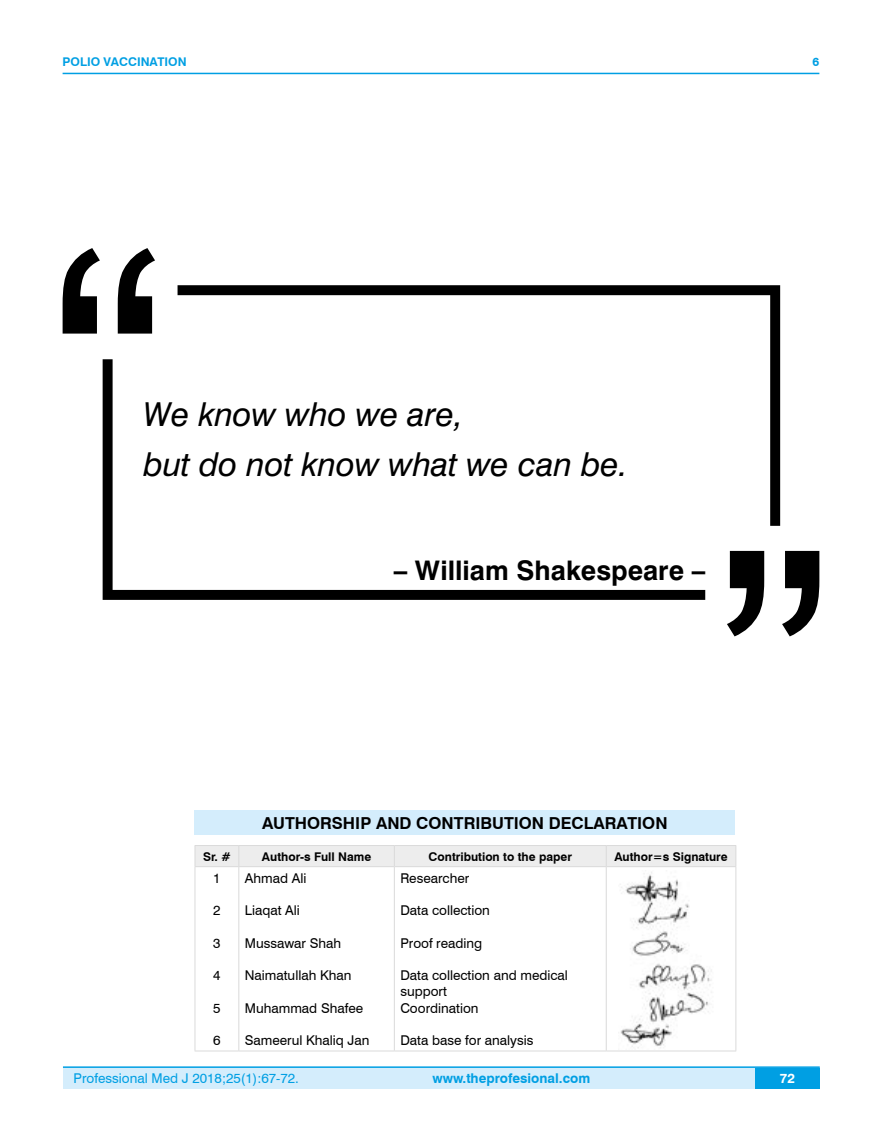
<style>
.page{position:relative;width:882px;height:1145px;background:#fff}
.page>*{position:absolute;margin:0;border:0;box-sizing:border-box;transform-origin:0 0}
.t1{font:365.1px "Arial";color:#000}
.t2{font:italic 33px "Swiss 721 BT";color:#000}
.t3{font:700 27px "Swiss 721 BT";color:#000}
.t4{font:700 16.5px "Swiss 721 BT";color:#000}
.t5{font:13.5px/16.2px "Swiss 721 BT";color:#000}
.t6{font:13.5px "Swiss 721 BT";color:#009fe3}
.t7{font:700 13.5px "Swiss 721 BT";color:#009fe3}
.t8{font:700 13.5px "Swiss 721 BT";color:#fff}
.t9{font:700 12px "Swiss 721 BT";color:#000}
.t10{font:700 12px "Swiss 721 BT";color:#009fe3}
</style>
<div class="page">
<div style="left:63px;top:1067px;width:756px;height:21px;background:#d4edfc"></div>
<hr style="left:63px;top:1066px;width:756px;height:2px;background:#009fe3">
<div style="left:754px;top:1068px;width:65px;height:20px;background:#009fe3"></div>
<hr style="left:63px;top:73px;width:756px;height:1px;background:#009fe3">
<div style="left:194px;top:810px;width:540px;height:24px;background:#d4edfc"></div>
<div style="left:194px;top:845px;width:542px;height:21px;background:#ededed"></div>
<hr style="left:194px;top:866px;width:45px;height:1px;background:#dadada">
<hr style="left:194px;top:867px;width:1px;height:183px;background:#dadada">
<hr style="left:239px;top:866px;width:155px;height:1px;background:#dadada">
<hr style="left:238px;top:867px;width:1px;height:183px;background:#dadada">
<hr style="left:394px;top:866px;width:212px;height:1px;background:#dadada">
<hr style="left:394px;top:867px;width:1px;height:183px;background:#dadada">
<hr style="left:606px;top:866px;width:129px;height:1px;background:#dadada">
<hr style="left:605px;top:867px;width:1px;height:183px;background:#dadada">
<hr style="left:735px;top:867px;width:1px;height:183px;background:#dadada">
<hr style="left:194px;top:1050px;width:45px;height:1px;background:#dadada">
<hr style="left:239px;top:1050px;width:155px;height:1px;background:#dadada">
<hr style="left:394px;top:1050px;width:212px;height:1px;background:#dadada">
<hr style="left:606px;top:1050px;width:129px;height:1px;background:#dadada">
<img style="left:620px;top:872px;width:92px;height:176px">
<svg style="left:177px;top:285px;width:602px;height:241px"></svg>
<svg style="left:103px;top:359px;width:602px;height:241px"></svg>
<p class="t10" style="left:63px;top:53px;width:125px">POLIO VACCINATION</p>
<p class="t10" style="left:812px;top:53px;width:8px">6</p>
<h1 class="t1" style="left:48px;top:134px;width:123px">“</h1>
<h2 class="t2" style="left:143px;top:392px;width:321px">We know who we are,</h2>
<h2 class="t2" style="left:143px;top:441px;width:485px">but do not know what we can be.</h2>
<h3 class="t3" style="left:393px;top:551px;width:313px">– William Shakespeare –</h3>
<h1 class="t1" style="left:834px;top:750px;width:123px;rotate:-180deg">“</h1>
<p class="t4" style="left:262px;top:811px;width:406px">AUTHORSHIP AND CONTRIBUTION DECLARATION</p>
<p class="t9" style="left:203px;top:848px;width:29px">Sr. #</p>
<p class="t9" style="left:262px;top:848px;width:111px">Author-s Full Name</p>
<p class="t9" style="left:428px;top:848px;width:145px">Contribution to the paper</p>
<p class="t9" style="left:614px;top:848px;width:115px">Author=s Signature</p>
<p class="t5" style="left:213px;top:869px;width:9px">1</p>
<p class="t5" style="left:213px;top:902px;width:9px">2</p>
<p class="t5" style="left:213px;top:934px;width:9px">3</p>
<p class="t5" style="left:213px;top:966px;width:9px">4</p>
<p class="t5" style="left:213px;top:999px;width:9px">5</p>
<p class="t5" style="left:213px;top:1031px;width:9px">6</p>
<p class="t5" style="left:245px;top:869px;width:63px">Ahmad Ali</p>
<p class="t5" style="left:245px;top:902px;width:57px">Liaqat Ali</p>
<p class="t5" style="left:245px;top:934px;width:98px">Mussawar Shah</p>
<p class="t5" style="left:245px;top:966px;width:108px">Naimatullah Khan</p>
<p class="t5" style="left:245px;top:999px;width:120px">Muhammad Shafee</p>
<p class="t5" style="left:245px;top:1031px;width:126px">Sameerul Khaliq Jan</p>
<p class="t5" style="left:400px;top:869px;width:70px">Researcher</p>
<p class="t5" style="left:400px;top:902px;width:91px">Data collection</p>
<p class="t5" style="left:400px;top:934px;width:83px">Proof reading</p>
<p class="t5" style="left:400px;top:966px;width:169px">Data collection and medical support<br>Coordination</p>
<p class="t5" style="left:400px;top:1031px;width:135px">Data base for analysis</p>
<p class="t6" style="left:74px;top:1069px;width:227px">Professional Med J 2018;25(1):67-72.</p>
<p class="t7" style="left:432px;top:1069px;width:159px">www.theprofesional.com</p>
<p class="t8" style="left:779px;top:1069px;width:17px">72</p>
</div>
